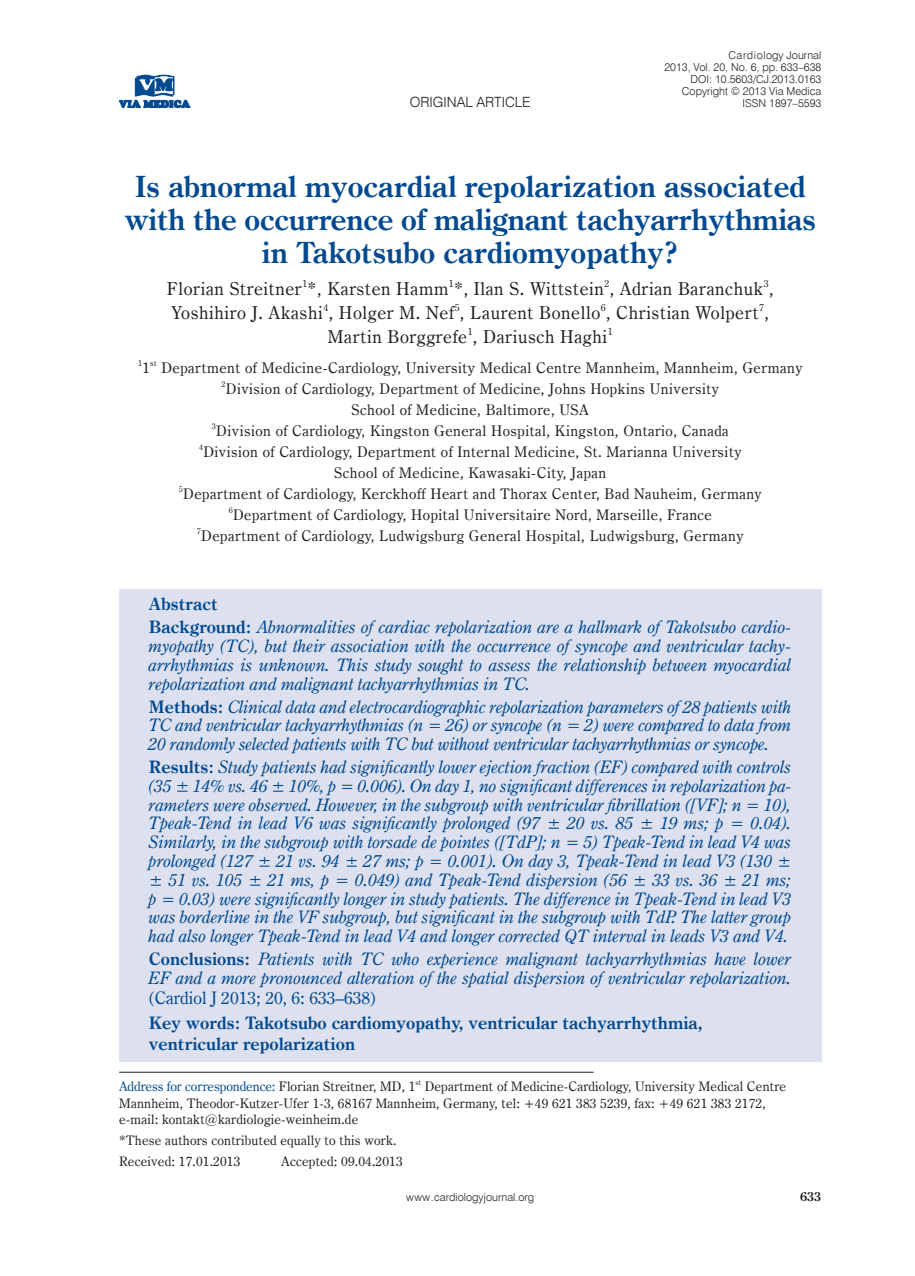
<style>
.page{position:relative;width:915px;height:1276px;background:#fff}
.page>*{position:absolute;margin:0;border:0;box-sizing:border-box;transform-origin:0 0}
.t1{font:700 29.4px/33px "Century Oldst EU";color:#014990;text-align:center}
.t2{font:17.85px "Century Oldst EU";letter-spacing:.035em;color:#231f20}
.t3{font:italic 17.25px/18.8px "Century Oldst EU";color:#014990;text-align:justify}
.t4{font:700 17.25px/20.5px "Century Oldst EU";color:#014990}
.t5{font:17.25px "Century Oldst EU";color:#014990}
.t6{font:14.7px/21px "Century Oldst EU";letter-spacing:.035em;color:#231f20;text-align:center}
.t7{font:14.1px "Swis 721 Lt EU";color:#231f20}
.t8{font:13.2px/16.5px "Century Oldst EU";letter-spacing:.015em;color:#231f20}
.t9{font:700 12.75px "Century Oldst EU";color:#231f20}
.t10{font:10.95px/12px "Swis 721 Lt EU";color:#231f20;text-align:right}
.t11{font:9.75px "Century Oldst EU";color:#231f20}
.t12{font:8.1px "Century Oldst EU";color:#231f20}
.s1{font-weight:700;font-style:normal}
.s2{color:#014990}
</style>
<div class="page">
<svg style="left:119px;top:75px;width:71px;height:33px"></svg>
<div style="left:119px;top:589px;width:702px;height:472px;background:#dde1ef"></div>
<hr style="left:119px;top:1072px;width:474px;height:1px;background:#231f20">
<p class="t7" style="left:409px;top:94px;width:123px">original article</p>
<p class="t10" style="left:664px;top:50px;width:158px">Cardiology Journal<br>2013, Vol. 20, No. 6, pp. 633–638<br>DOI: 10.5603/CJ.2013.0163<br>Copyright © 2013 Via Medica<br>ISSN 1897–5593</p>
<h1 class="t1" style="left:124px;top:171px;width:693px">Is abnormal myocardial repolarization associated with the occurrence of malignant tachyarrhythmias in Takotsubo cardiomyopathy?</h1>
<p class="t2" style="left:167px;top:278px;width:608px">Florian Streitner *, Karsten Hamm *, Ilan S. Wittstein , Adrian Baranchuk ,</p>
<p class="t11" style="left:302px;top:278px;width:6px">1</p>
<p class="t11" style="left:449px;top:278px;width:6px">1</p>
<p class="t11" style="left:604px;top:278px;width:6px">2</p>
<p class="t11" style="left:763px;top:278px;width:6px">3</p>
<p class="t2" style="left:171px;top:302px;width:598px">Yoshihiro J. Akashi , Holger M. Nef , Laurent Bonello , Christian Wolpert ,</p>
<p class="t11" style="left:323px;top:302px;width:6px">4</p>
<p class="t11" style="left:454px;top:302px;width:6px">5</p>
<p class="t11" style="left:600px;top:302px;width:6px">6</p>
<p class="t11" style="left:758px;top:302px;width:6px">7</p>
<p class="t2" style="left:328px;top:326px;width:281px">Martin Borggrefe , Dariusch Haghi</p>
<p class="t11" style="left:467px;top:326px;width:6px">1</p>
<p class="t11" style="left:607px;top:326px;width:6px">1</p>
<p class="t12" style="left:138px;top:358px;width:6px">1</p>
<p class="t6" style="left:142px;top:357px;width:9px">1</p>
<p class="t12" style="left:150px;top:358px;width:8px">st</p>
<p class="t6" style="left:161px;top:357px;width:642px">Department of Medicine-Cardiology, University Medical Centre Mannheim, Mannheim, Germany</p>
<p class="t12" style="left:221px;top:379px;width:6px">2</p>
<p class="t6" style="left:226px;top:378px;width:495px">Division of Cardiology, Department of Medicine, Johns Hopkins University<br>School of Medicine, Baltimore, USA</p>
<p class="t12" style="left:212px;top:421px;width:6px">3</p>
<p class="t6" style="left:216px;top:420px;width:514px">Division of Cardiology, Kingston General Hospital, Kingston, Ontario, Canada</p>
<p class="t12" style="left:199px;top:442px;width:6px">4</p>
<p class="t6" style="left:203px;top:441px;width:539px">Division of Cardiology, Department of Internal Medicine, St. Marianna University<br>School of Medicine, Kawasaki-City, Japan</p>
<p class="t12" style="left:179px;top:484px;width:6px">5</p>
<p class="t6" style="left:183px;top:483px;width:580px">Department of Cardiology, Kerckhoff Heart and Thorax Center, Bad Nauheim, Germany</p>
<p class="t12" style="left:229px;top:505px;width:6px">6</p>
<p class="t6" style="left:233px;top:504px;width:480px">Department of Cardiology, Hopital Universitaire Nord, Marseille, France</p>
<p class="t12" style="left:197px;top:526px;width:6px">7</p>
<p class="t6" style="left:201px;top:525px;width:544px">Department of Cardiology, Ludwigsburg General Hospital, Ludwigsburg, Germany</p>
<p class="t3" style="left:149px;top:593px;width:644px;line-height:23px"><span class="s1">Abstract<br>Background:</span> Abnormalities of cardiac repolarization are a hallmark of Takotsubo cardio-</p>
<p class="t3" style="left:149px;top:637px;width:644px">myopathy (TC), but their association with the occurrence of syncope and ventricular tachy&shy;arrhythmias is unknown. This study sought to assess the relationship between myocardial repolarization and malignant tachyarrhythmias in TC.</p>
<p class="t3" style="left:149px;top:697px;width:644px"><span class="s1">Methods:</span> Clinical data and electrocardiographic repolarization parameters of 28 patients with TC and ventricular tachyarrhythmias (n = 26) or syncope (n = 2) were compared to data from 20 randomly selected patients with TC but without ventricular tachyarrhythmias or syncope.</p>
<p class="t3" style="left:149px;top:758px;width:644px"><span class="s1">Results:</span> Study patients had significantly lower ejection fraction (EF) compared with controls (35 ± 14% vs. 46 ± 10%, p = 0.006). On day 1, no significant differences in repolarization pa&shy;rameters were observed. However, in the subgroup with ventricular fibrillation ([VF]; n = 10), Tpeak-Tend in lead V6 was significantly prolonged (97 ± 20 vs. 85 ± 19 ms; p = 0.04).<br>Similarly, in the subgroup with torsade de pointes ([TdP]; n = 5) Tpeak-Tend in lead V4 was prolonged (127 ± 21 vs. 94 ± 27 ms; p = 0.001). On day 3, Tpeak-Tend in lead V3 (130 ± ± 51 vs. 105 ± 21 ms, p = 0.049) and Tpeak-Tend dispersion (56 ± 33 vs. 36 ± 21 ms; p = 0.03) were significantly longer in study patients. The difference in Tpeak-Tend in lead V3 was borderline in the VF subgroup, but significant in the subgroup with TdP. The latter group had also longer Tpeak-Tend in lead V4 and longer corrected QT interval in leads V3 and V4.</p>
<p class="t3" style="left:149px;top:949px;width:644px"><span class="s1">Conclusions:</span> Patients with TC who experience malignant tachyarrhythmias have lower<br>EF and a more pronounced alteration of the spatial dispersion of ventricular repolarization.</p>
<p class="t5" style="left:149px;top:987px;width:228px">(Cardiol J 2013; 20, 6: 633–638)</p>
<p class="t4" style="left:149px;top:1013px;width:555px">Key words: Takotsubo cardiomyopathy, ventricular tachyarrhythmia, ventricular repolarization</p>
<p class="t8" style="left:119px;top:1078px;width:668px"><span class="s2">Address for correspondence:</span> Florian Streitner, MD, 1<sup>st</sup> Department of Medicine-Cardiology, University Medical Centre<br>Mannheim, Theodor-Kutzer-Ufer 1-3, 68167 Mannheim, Germany, tel: +49 621 383 5239, fax: +49 621 383 2172, e-mail: kontakt@kardiologie-weinheim.de</p>
<p class="t8" style="left:119px;top:1130px;width:279px;line-height:20.7px">*These authors contributed equally to this work.<br>Received: 17.01.2013</p>
<p class="t8" style="left:281px;top:1153px;width:123px">Accepted: 09.04.2013</p>
<p class="t10" style="left:406px;top:1191px;width:129px">www.cardiologyjournal.org</p>
<p class="t9" style="left:799px;top:1188px;width:23px">633</p>
</div>
